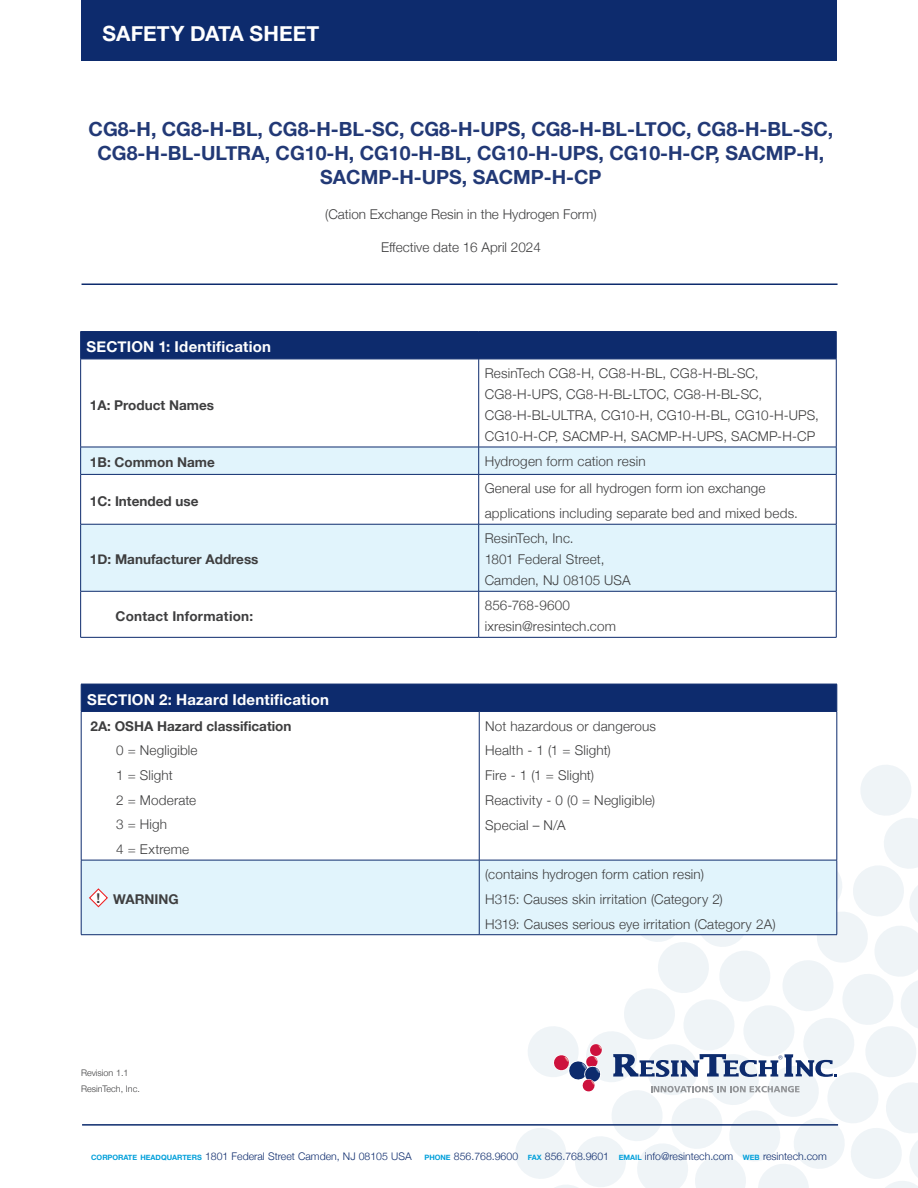
<style>
.page{position:relative;width:918px;height:1188px;background:#fff}
.page>*{position:absolute;margin:0;border:0;box-sizing:border-box;transform-origin:0 0}
.t1{font:700 21px "Helvetica Neue";letter-spacing:.005em;color:#fff}
.Ordering_Guide{font:700 19.5px/24px "Helvetica Neue";color:#223976;text-align:center}
.t2{font:700 15px "Helvetica Neue";letter-spacing:.015em;color:#fff}
.Physical_Prop_Operarting{font:300 13.5px/21px "Helvetica Neue";letter-spacing:.01em;color:#3e3e3f}
.Ordering_Guide-2{font:700 13.5px "Helvetica Neue";color:#3e3e3f}
.Ordering_Guide-3{font:300 13.5px "Helvetica Neue";color:#3e3e3f}
.Physical_Prop_Operarting-2{font:700 13.5px "Helvetica Neue";letter-spacing:.015em;color:#3e3e3f}
.t3{font:300 10.5px "Helvetica Neue";color:#0d2b6d}
.t4{font:300 9px/16.5px "Helvetica Neue";color:#3e3e3f}
.s1{font-weight:700;font-size:7.35px;color:#009fda}
</style>
<div class="page">
<svg style="left:515px;top:765px;width:403px;height:423px"></svg>
<hr style="left:82px;top:1124px;width:756px;height:2px;background:#0d2b6d">
<div style="left:81px;top:0;width:756px;height:60px;background:#0d2b6d"></div>
<hr style="left:82px;top:284px;width:756px;height:1px;background:#0d2b6d">
<svg style="left:81px;top:360px;width:755px;height:277px"></svg>
<svg style="left:81px;top:448px;width:755px;height:143px;fill:#e1f4fc"></svg>
<hr style="left:80px;top:359px;width:1px;height:88px;background:#0d2b6d">
<hr style="left:478px;top:359px;width:1px;height:88px;background:#0d2b6d">
<hr style="left:836px;top:359px;width:1px;height:88px;background:#0d2b6d">
<hr style="left:80px;top:447px;width:399px;height:1px;background:#0d2b6d">
<svg style="left:80px;top:447px;width:1px;height:27px"></svg>
<hr style="left:479px;top:447px;width:357px;height:1px;background:#0d2b6d">
<svg style="left:478px;top:447px;width:1px;height:27px"></svg>
<svg style="left:836px;top:447px;width:1px;height:27px"></svg>
<hr style="left:80px;top:474px;width:399px;height:1px;background:#0d2b6d">
<hr style="left:80px;top:475px;width:1px;height:49px;background:#0d2b6d">
<hr style="left:479px;top:474px;width:357px;height:1px;background:#0d2b6d">
<hr style="left:478px;top:475px;width:1px;height:49px;background:#0d2b6d">
<hr style="left:836px;top:475px;width:1px;height:49px;background:#0d2b6d">
<hr style="left:80px;top:524px;width:399px;height:1px;background:#0d2b6d">
<hr style="left:80px;top:524px;width:1px;height:67px;background:#0d2b6d">
<hr style="left:479px;top:524px;width:357px;height:1px;background:#0d2b6d">
<hr style="left:478px;top:524px;width:1px;height:67px;background:#0d2b6d">
<hr style="left:836px;top:524px;width:1px;height:67px;background:#0d2b6d">
<hr style="left:80px;top:591px;width:399px;height:1px;background:#0d2b6d">
<hr style="left:80px;top:591px;width:1px;height:46px;background:#0d2b6d">
<hr style="left:479px;top:591px;width:357px;height:1px;background:#0d2b6d">
<hr style="left:478px;top:591px;width:1px;height:46px;background:#0d2b6d">
<hr style="left:836px;top:591px;width:1px;height:46px;background:#0d2b6d">
<hr style="left:80px;top:637px;width:399px;height:1px;background:#0d2b6d">
<hr style="left:479px;top:637px;width:357px;height:1px;background:#0d2b6d">
<hr style="left:80px;top:331px;width:399px;height:1px;background:#0d2b6d">
<hr style="left:479px;top:331px;width:357px;height:1px;background:#0d2b6d">
<div style="left:80px;top:332px;width:757px;height:27px;background:#0d2b6d"></div>
<hr style="left:80px;top:359px;width:399px;height:1px;background:#0d2b6d">
<hr style="left:479px;top:359px;width:357px;height:1px;background:#0d2b6d">
<svg style="left:82px;top:712px;width:755px;height:148px"></svg>
<div style="left:82px;top:861px;width:755px;height:73px;background:#e1f4fc"></div>
<hr style="left:81px;top:712px;width:1px;height:148px;background:#0d2b6d">
<hr style="left:479px;top:712px;width:1px;height:148px;background:#0d2b6d">
<hr style="left:837px;top:712px;width:1px;height:148px;background:#0d2b6d">
<hr style="left:81px;top:860px;width:398px;height:1px;background:#0d2b6d">
<hr style="left:81px;top:860px;width:1px;height:75px;background:#0d2b6d">
<hr style="left:479px;top:860px;width:358px;height:1px;background:#0d2b6d">
<hr style="left:479px;top:860px;width:1px;height:75px;background:#0d2b6d">
<hr style="left:837px;top:860px;width:1px;height:75px;background:#0d2b6d">
<hr style="left:81px;top:934px;width:398px;height:1px;background:#0d2b6d">
<hr style="left:479px;top:934px;width:358px;height:1px;background:#0d2b6d">
<div style="left:81px;top:684px;width:757px;height:27px;background:#0d2b6d"></div>
<hr style="left:81px;top:711px;width:398px;height:1px;background:#0d2b6d">
<hr style="left:479px;top:711px;width:358px;height:1px;background:#0d2b6d">
<svg style="left:88px;top:888px;width:21px;height:20px"></svg>
<p class="t1" style="left:103px;top:17px;width:218px">SAFETY DATA SHEET</p>
<p class="Ordering_Guide" style="left:89px;top:117px;width:746px">CG8-H, CG8-H-BL, CG8-H-BL-SC, CG8-H-UPS, CG8-H-BL-LTOC, CG8-H-BL-SC,<br>CG8-H-BL-ULTRA, CG10-H, CG10-H-BL, CG10-H-UPS, CG10-H-CP, SACMP-H,<br>SACMP-H-UPS, SACMP-H-CP</p>
<p class="Ordering_Guide-3" style="left:325px;top:203px;width:273px">(Cation Exchange Resin in the Hydrogen Form)</p>
<p class="Ordering_Guide-3" style="left:381px;top:236px;width:161px">Effective date 16 April 2024</p>
<p class="t2" style="left:87px;top:335px;width:186px">SECTION 1: Identification</p>
<p class="Ordering_Guide-2" style="left:90px;top:394px;width:126px">1A: Product Names</p>
<p class="Physical_Prop_Operarting" style="left:485px;top:362px;width:336px">ResinTech CG8-H, CG8-H-BL, CG8-H-BL-SC, CG8-H-UPS, CG8-H-BL-LTOC, CG8-H-BL-SC, CG8-H-BL-ULTRA, CG10-H, CG10-H-BL, CG10-H-UPS, CG10-H-CP, SACMP-H, SACMP-H-UPS, SACMP-H-CP</p>
<p class="Ordering_Guide-2" style="left:90px;top:452px;width:126px">1B: Common Name</p>
<p class="Physical_Prop_Operarting" style="left:485px;top:450px;width:162px">Hydrogen form cation resin</p>
<p class="Ordering_Guide-2" style="left:90px;top:490px;width:110px">1C: Intended use</p>
<p class="Physical_Prop_Operarting" style="left:485px;top:477px;width:282px">General use for all hydrogen form ion exchange</p>
<p class="Physical_Prop_Operarting" style="left:485px;top:502px;width:315px">applications including separate bed and mixed beds.</p>
<p class="Ordering_Guide-2" style="left:90px;top:549px;width:170px">1D: Manufacturer Address</p>
<p class="Physical_Prop_Operarting" style="left:485px;top:527px;width:148px">ResinTech, Inc.<br>1801 Federal Street,<br>Camden, NJ 08105 USA</p>
<p class="Physical_Prop_Operarting-2" style="left:116px;top:605px;width:139px">Contact Information:</p>
<p class="Physical_Prop_Operarting" style="left:485px;top:594px;width:133px">856-768-9600 ixresin@resintech.com</p>
<p class="t2" style="left:87px;top:688px;width:243px">SECTION 2: Hazard Identification</p>
<p class="Ordering_Guide-2" style="left:91px;top:715px;width:202px">2A: OSHA Hazard classification</p>
<p class="Physical_Prop_Operarting" style="left:116px;top:739px;width:83px">0 = Negligible</p>
<p class="Physical_Prop_Operarting" style="left:116px;top:763px;width:58px">1 = Slight</p>
<p class="Physical_Prop_Operarting" style="left:116px;top:788px;width:82px">2 = Moderate</p>
<p class="Physical_Prop_Operarting" style="left:116px;top:813px;width:53px">3 = High</p>
<p class="Physical_Prop_Operarting" style="left:116px;top:838px;width:75px">4 = Extreme</p>
<p class="Ordering_Guide-2" style="left:97px;top:888px;width:5px">!</p>
<p class="Ordering_Guide-2" style="left:113px;top:889px;width:67px">WARNING</p>
<p class="t4" style="left:81px;top:1064px;width:60px">Revision 1.1<br>ResinTech, Inc.</p>
<p class="Physical_Prop_Operarting" style="left:485px;top:714px;width:172px">Not hazardous or dangerous</p>
<p class="Physical_Prop_Operarting" style="left:485px;top:739px;width:127px">Health - 1 (1 = Slight)</p>
<p class="Physical_Prop_Operarting" style="left:485px;top:764px;width:110px">Fire - 1 (1 = Slight)</p>
<p class="Physical_Prop_Operarting" style="left:485px;top:789px;width:171px">Reactivity - 0 (0 = Negligible)</p>
<p class="Physical_Prop_Operarting" style="left:485px;top:813px;width:82px">Special – N/A</p>
<p class="Physical_Prop_Operarting" style="left:485px;top:863px;width:220px">(contains hydrogen form cation resin)</p>
<p class="Physical_Prop_Operarting" style="left:485px;top:888px;width:239px">H315: Causes skin irritation (Category 2)</p>
<p class="Physical_Prop_Operarting" style="left:485px;top:912px;width:292px">H319: Causes serious eye irritation (Category 2A)</p>
<p class="t3" style="left:91px;top:1148px;width:737px"><span class="s1">CORPORATE HEADQUARTERS</span> 1801 Federal Street Camden, NJ 08105 USA <span class="s1">PHONE</span> 856.768.9600 <span class="s1">FAX</span> 856.768.9601 <span class="s1">EMAIL</span> info@resintech.com <span class="s1">WEB</span> resintech.com</p>
</div>
